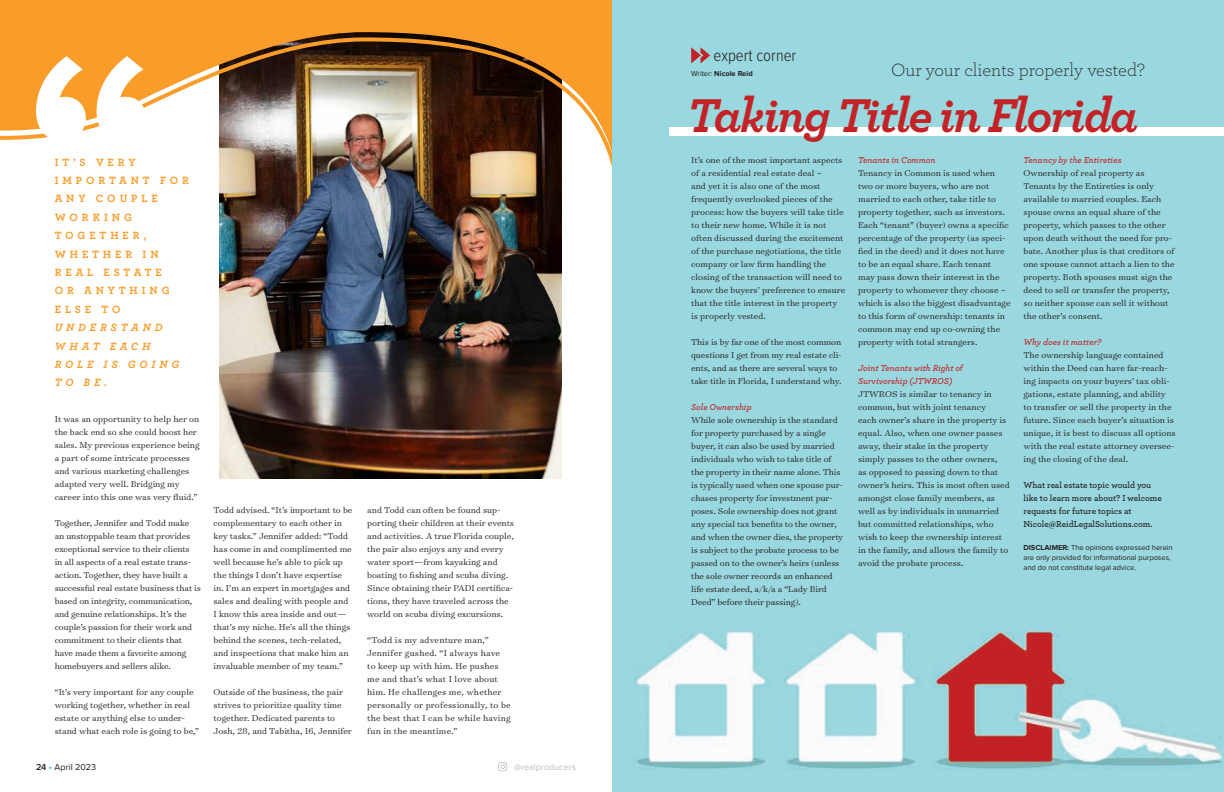
<style>
.page{position:relative;width:1224px;height:792px;background:#fff}
.page>*{position:absolute;margin:0;border:0;box-sizing:border-box;transform-origin:0 0}
.t1{font:italic 700 49.7px "Archer Pro";letter-spacing:-.04em;color:#c32326}
.t2{font:300 18.6px "Archer Pro";color:#231f20}
.t3{font:300 17px "Proxima Nova Cond";color:#231f20}
.t4{font:700 11px/18.4px "Archer Pro";letter-spacing:.355em;color:#f99c29}
.t5{font:italic 700 11px/18.4px "Archer Pro";letter-spacing:.355em;color:#f99c29}
.t6{font:300 9.8px/13px "Surveyor Text";color:#231f20}
.t7{font:300 9.8px/13px "Surveyor Text";letter-spacing:.02em;color:#231f20}
.t8{font:600 9px/13px "Archer Pro";color:#231f20}
.t9{font:italic 600 9px/13px "Archer Pro";color:#c32326}
.t10{font:9px "Proxima Nova";color:#bcbec0}
.t11{font:9px "Proxima Nova";letter-spacing:.01em;color:#231f20}
.t12{font:7.5px/10px "Proxima Nova";color:#231f20}
.t13{font:700 7.5px "Proxima Nova";color:#231f20}
.s1{font-weight:600}
.s2{color:#19a8e0}
.s3{font-weight:400}
.s4{font-weight:700}
</style>
<div class="page">
<svg style="left:498px;top:762px;width:9px;height:9px"></svg>
<img style="left:220px;top:201px;width:342px;height:278px">
<img style="left:612px;top:550px;width:612px;height:242px">
<div style="left:612px;top:0;width:612px;height:550px;background:#9ad8e0"></div>
<div style="left:670px;top:127px;width:554px;height:9px;background:#fff"></div>
<svg style="left:691px;top:47px;width:19px;height:16px"></svg>
<img style="left:0;top:0;width:612px;height:201px">
<svg style="left:36px;top:56px;width:110px;height:86px"></svg>
<p class="t4" style="left:55px;top:152px;width:136px">IT’S VERY<br>IMPORTANT FOR<br>ANY COUPLE<br>WORKING<br>TOGETHER,<br>WHETHER IN<br>REAL ESTATE<br>OR ANYTHING<br>ELSE TO</p>
<p class="t5" style="left:55px;top:318px;width:126px">UNDERSTAND<br>WHAT EACH<br>ROLE IS GOING<br>TO BE.</p>
<p class="t6" style="left:55px;top:413px;width:146px">It was an opportunity to help her on the back end so she could boost her sales. My previous experience being a part of some intricate processes and various marketing challenges adapted very well. Bridging my career into this one was very fluid.”</p>
<p class="t6" style="left:55px;top:517px;width:148px">Together, Jennifer and Todd make an unstoppable team that provides exceptional service to their clients<br>in all aspects of a real estate trans&shy;action. Together, they have built a successful real estate business that is based on integrity, communication, and genuine relationships. It’s the couple’s passion for their work and commitment to their clients that have made them a favorite among homebuyers and sellers alike.</p>
<p class="t6" style="left:55px;top:686px;width:146px">“It’s very important for any couple working together, whether in real estate or anything else to under&shy;stand what each role is going to be,”</p>
<p class="t6" style="left:214px;top:504px;width:140px">Todd advised. “It’s important to be complementary to each other in key tasks.” Jennifer added: “Todd has come in and complimented me well because he’s able to pick up the things I don’t have expertise in. I’m an expert in mortgages and sales and dealing with people and<br>I know this area inside and out— that’s my niche. He’s all the things behind the scenes, tech-related, and inspections that make him an invaluable member of my team.”</p>
<p class="t6" style="left:214px;top:685px;width:140px">Outside of the business, the pair strives to prioritize quality time together. Dedicated parents to Josh, 28, and Tabitha, 16, Jennifer</p>
<p class="t6" style="left:367px;top:503px;width:148px">and Todd can often be found sup&shy;porting their children at their events and activities. A true Florida couple, the pair also enjoys any and every water sport—from kayaking and boating to fishing and scuba diving.<br>Since obtaining their PADI certifica&shy;tions, they have traveled across the world on scuba diving excursions.</p>
<p class="t7" style="left:367px;top:633px;width:145px">“Todd is my adventure man,”<br>Jennifer gushed. “I always have to keep up with him. He pushes me and that’s what I love about him. He challenges me, whether personally or professionally, to be the best that I can be while having fun in the meantime.”</p>
<p class="t11" style="left:36px;top:762px;width:62px"><span class="s1">24</span> <span class="s2">•</span> April 2023</p>
<p class="t10" style="left:514px;top:762px;width:63px">@realproducers</p>
<h3 class="t3" style="left:713px;top:47px;width:84px">expert corner</h3>
<h1 class="t1" style="left:687px;top:76px;width:453px">Taking Title in Florida</h1>
<p class="t13" style="left:691px;top:70px;width:63px"><span class="s3">Writer:</span> Nicole Reid</p>
<h2 class="t2" style="left:891px;top:58px;width:255px">Our your clients properly vested?</h2>
<p class="t6" style="left:691px;top:153px;width:156px">It’s one of the most important aspects of a residential real estate deal –<br>and yet it is also one of the most frequently overlooked pieces of the process: how the buyers will take title to their new home. While it is not often discussed during the excitement of the purchase negotiations, the title company or law firm handling the closing of the transaction will need to know the buyers’ preference to ensure that the title interest in the property is properly vested.</p>
<p class="t6" style="left:691px;top:335px;width:152px">This is by far one of the most common questions I get from my real estate cli&shy;ents, and as there are several ways to take title in Florida, I understand why.</p>
<p class="t9" style="left:691px;top:400px;width:62px">Sole Ownership</p>
<p class="t6" style="left:691px;top:413px;width:154px">While sole ownership is the standard for property purchased by a single buyer, it can also be used by married individuals who wish to take title of the property in their name alone. This is typically used when one spouse pur&shy;chases property for investment pur&shy;poses. Sole ownership does not grant any special tax benefits to the owner, and when the owner dies, the property is subject to the probate process to be passed on to the owner’s heirs (unless the sole owner records an enhanced life estate deed, a/k/a a “Lady Bird Deed” before their passing).</p>
<p class="t9" style="left:858px;top:153px;width:79px">Tenants in Common</p>
<p class="t6" style="left:858px;top:166px;width:154px">Tenancy in Common is used when two or more buyers, who are not married to each other, take title to property together, such as investors.<br>Each “tenant” (buyer) owns a specific percentage of the property (as speci&shy;fied in the deed) and it does not have to be an equal share. Each tenant<br>may pass down their interest in the property to whomever they choose – which is also the biggest disadvantage to this form of ownership: tenants in common may end up co-owning the property with total strangers.</p>
<p class="t9" style="left:858px;top:361px;width:106px">Joint Tenants with Right of<br>Survivorship (JTWROS)</p>
<p class="t6" style="left:858px;top:387px;width:153px">JTWROS is similar to tenancy in common, but with joint tenancy<br>each owner’s share in the property is equal. Also, when one owner passes away, their stake in the property simply passes to the other owners,<br>as opposed to passing down to that owner’s heirs. This is most often used amongst close family members, as well as by individuals in unmarried but committed relationships, who wish to keep the ownership interest in the family, and allows the family to avoid the probate process.</p>
<p class="t9" style="left:1024px;top:153px;width:100px">Tenancy by the Entireties</p>
<p class="t6" style="left:1024px;top:166px;width:153px">Ownership of real property as Tenants by the Entireties is only available to married couples. Each spouse owns an equal share of the property, which passes to the other upon death without the need for pro&shy;bate. Another plus is that creditors of one spouse cannot attach a lien to the property. Both spouses must sign the deed to sell or transfer the property, so neither spouse can sell it without the other’s consent.</p>
<p class="t9" style="left:1024px;top:335px;width:79px">Why does it matter?</p>
<p class="t6" style="left:1024px;top:348px;width:154px">The ownership language contained within the Deed can have far-reach&shy;ing impacts on your buyers’ tax obli&shy;gations, estate planning, and ability to transfer or sell the property in the future. Since each buyer’s situation is unique, it is best to discuss all options with the real estate attorney oversee&shy;ing the closing of the deal.</p>
<p class="t8" style="left:1024px;top:478px;width:140px">What real estate topic would you like to learn more about? I welcome requests for future topics at<br>Nicole@ReidLegalSolutions.com.</p>
<p class="t12" style="left:1024px;top:543px;width:151px"><span class="s4">DISCLAIMER:</span> The opinions expressed herein are only provided for informational purposes, and do not constitute legal advice.</p>
</div>
